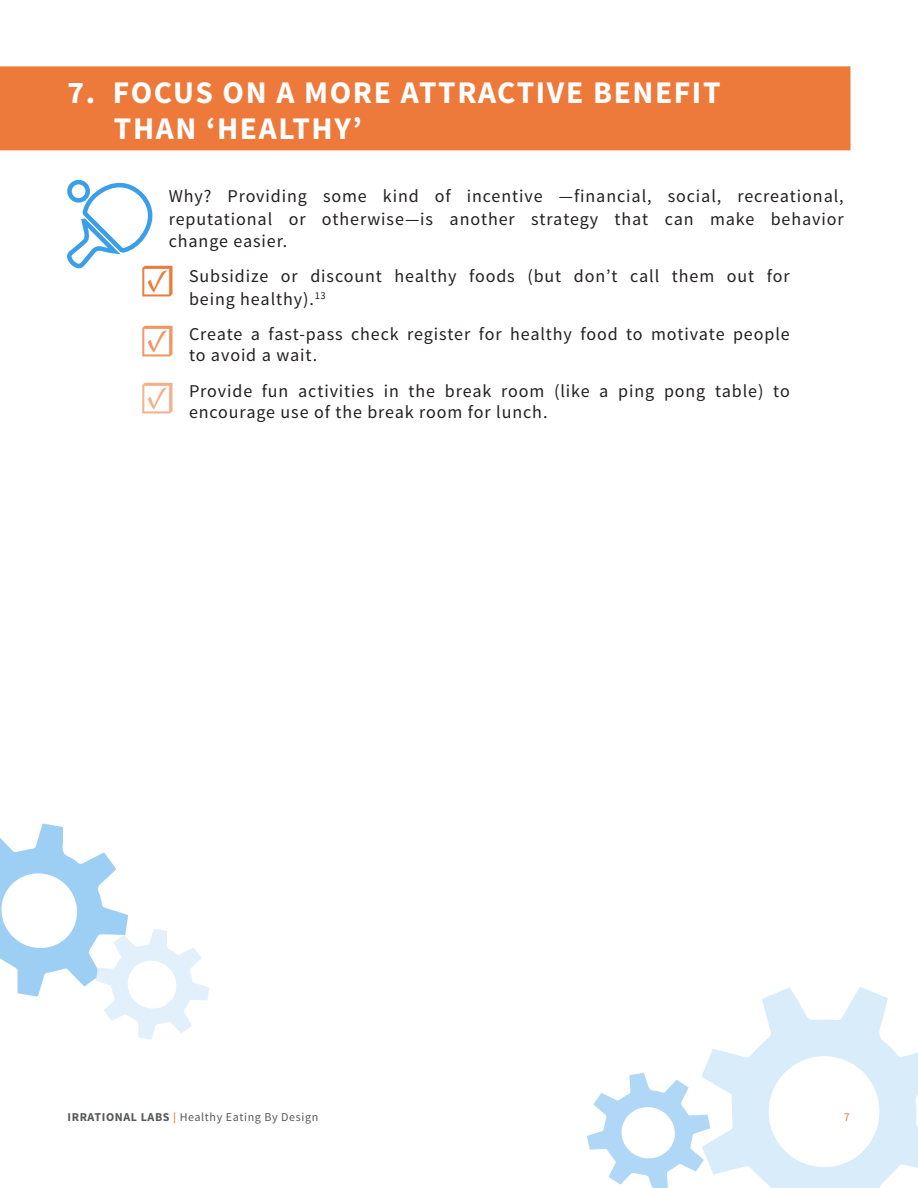
<style>
.page{position:relative;width:918px;height:1188px;background:#fff}
.page>*{position:absolute;margin:0;border:0;box-sizing:border-box;transform-origin:0 0}
.t1{font:45px "Minion Pro";color:#ed7a3d}
.t2{font:45px "Minion Pro";color:#f19564}
.t3{font:45px "Minion Pro";color:#f4af8b}
.sub_header_2_lines{font:700 31.5px/36px "Source Sans Pro";letter-spacing:.05em;color:#fff}
.Why{font:18px/22.5px "Source Sans Pro";letter-spacing:.05em;color:#231f20}
.t4{font:12px "Source Sans Pro";letter-spacing:.05em;color:#57585a}
.t5{font:12px "Source Sans Pro";color:#ed7a3d}
.s1{font-weight:700}
.s2{font-family:"Nobel";color:#f1925c}
</style>
<div class="page">
<div style="left:0;top:66px;width:850px;height:84px;background:#ed7a3b"></div>
<svg style="left:67px;top:179px;width:86px;height:90px"></svg>
<div style="left:128px;top:262px;width:46px;height:40px;background:#fff"></div>
<svg style="left:587px;top:987px;width:331px;height:201px"></svg>
<svg style="left:0;top:824px;width:209px;height:216px"></svg>
<p class="sub_header_2_lines" style="left:114px;top:76px;width:608px;text-indent:-46px">7. FOCUS ON A MORE ATTRACTIVE BENEFIT<br>THAN ‘HEALTHY’</p>
<p class="Why" style="left:169px;top:185px;width:677px;text-align:justify">Why? Providing some kind of incentive —financial, social, recreational, reputational or otherwise—is another strategy that can make behavior change easier.</p>
<p class="Why" style="left:189px;top:265px;width:602px;text-indent:-20px">• Subsidize or discount healthy foods (but don’t call them out for being healthy).<sup>13</sup></p>
<p class="Why" style="left:189px;top:323px;width:602px;line-height:21.6px;text-indent:-20px">• Create a fast-pass check register for healthy food to motivate people to avoid a wait.</p>
<p class="Why" style="left:189px;top:380px;width:602px;line-height:21.6px;text-indent:-20px">• Provide fun activities in the break room (like a ping pong table) to encourage use of the break room for lunch.</p>
<p class="t1" style="left:139px;top:251px;width:40px">☑</p>
<p class="t2" style="left:139px;top:310px;width:40px">☑</p>
<p class="t3" style="left:139px;top:367px;width:40px">☑</p>
<p class="t4" style="left:68px;top:1109px;width:252px"><span class="s1">IRRATIONAL LABS</span> <span class="s2">|</span> Healthy Eating By Design</p>
<p class="t5" style="left:844px;top:1109px;width:7px">7</p>
</div>
